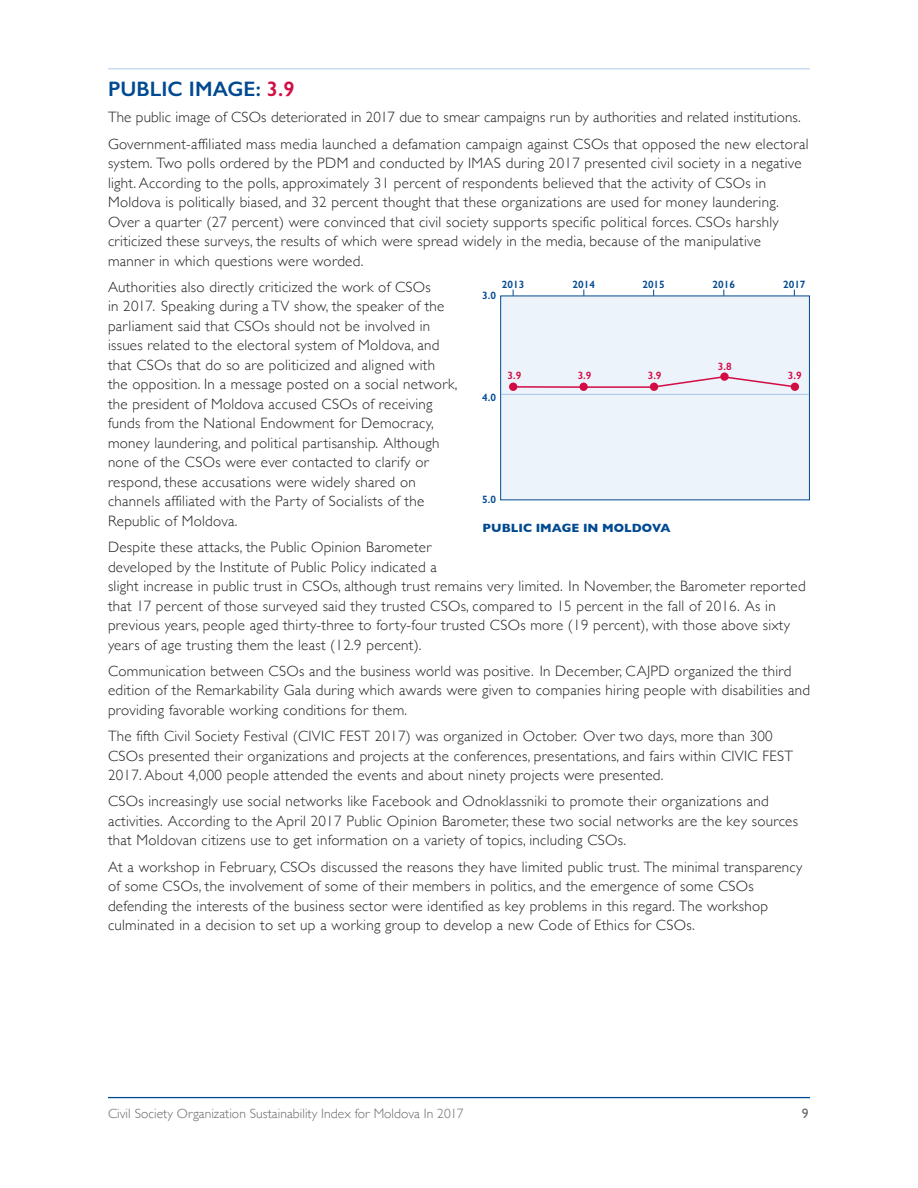
<style>
.page{position:relative;width:918px;height:1188px;background:#fff}
.page>*{position:absolute;margin:0;border:0;box-sizing:border-box;transform-origin:0 0}
.t1{font:600 21px "Gill Sans";letter-spacing:.005em;color:#014990}
.t2{font:300 15px/19.5px "Gill Sans";letter-spacing:.02em;color:#231f20}
.t3{font:300 13.5px "Gill Sans";letter-spacing:.005em;color:#69696c}
.t4{font:13.5px "Gill Sans";color:#69696c}
.t5{font:700 12.15px "Gill Sans";color:#014990}
.t6{font:600 10.65px "Gill Sans";color:#014990}
.t7{font:600 10.65px "Gill Sans";color:#d20d44}
.s1{color:#d20d44}
</style>
<div class="page">
<hr style="left:108px;top:1097px;width:702px;height:1px;background:#014990">
<div style="left:501px;top:296px;width:308px;height:204px;background:#edf3fa"></div>
<div style="left:500px;top:296px;width:310px;height:204px;border:1px solid #014990"></div>
<hr style="left:501px;top:394px;width:308px;height:1px;background:#afcae9">
<svg style="left:511px;top:376px;width:286px;height:12px"></svg>
<div style="left:791px;top:383px;width:8px;height:8px;background:#d20d44;border-radius:50%"></div>
<div style="left:720px;top:372px;width:9px;height:9px;background:#d20d44;border-radius:50%"></div>
<div style="left:650px;top:383px;width:8px;height:8px;background:#d20d44;border-radius:50%"></div>
<div style="left:579px;top:383px;width:9px;height:8px;background:#d20d44;border-radius:50%"></div>
<div style="left:509px;top:383px;width:8px;height:8px;background:#d20d44;border-radius:50%"></div>
<hr style="left:108px;top:68px;width:702px;height:1px;background:#afcae9">
<h1 class="t1" style="left:108px;top:76px;width:188px">PUBLIC IMAGE: <span class="s1">3.9</span></h1>
<p class="t2" style="left:108px;top:104px;width:702px;line-height:26.2px">The public image of CSOs deteriorated in 2017 due to smear campaigns run by authorities and related institutions.<br>Government-affiliated mass media launched a defamation campaign against CSOs that opposed the new electoral</p>
<p class="t2" style="left:108px;top:153px;width:695px">system. Two polls ordered by the PDM and conducted by IMAS during 2017 presented civil society in a negative light. According to the polls, approximately 31 percent of respondents believed that the activity of CSOs in Moldova is politically biased, and 32 percent thought that these organizations are used for money laundering.<br>Over a quarter (27 percent) were convinced that civil society supports specific political forces. CSOs harshly criticized these surveys, the results of which were spread widely in the media, because of the manipulative manner in which questions were worded.</p>
<p class="t2" style="left:108px;top:277px;width:351px">Authorities also directly criticized the work of CSOs<br>in 2017. Speaking during a TV show, the speaker of the parliament said that CSOs should not be involved in issues related to the electoral system of Moldova, and that CSOs that do so are politicized and aligned with the opposition. In a message posted on a social network, the president of Moldova accused CSOs of receiving funds from the National Endowment for Democracy, money laundering, and political partisanship. Although none of the CSOs were ever contacted to clarify or respond, these accusations were widely shared on channels affiliated with the Party of Socialists of the Republic of Moldova.</p>
<p class="t2" style="left:108px;top:537px;width:699px">Despite these attacks, the Public Opinion Barometer<br>developed by the Institute of Public Policy indicated a<br>slight increase in public trust in CSOs, although trust remains very limited. In November, the Barometer reported that 17 percent of those surveyed said they trusted CSOs, compared to 15 percent in the fall of 2016. As in previous years, people aged thirty-three to forty-four trusted CSOs more (19 percent), with those above sixty years of age trusting them the least (12.9 percent).</p>
<p class="t2" style="left:108px;top:661px;width:704px">Communication between CSOs and the business world was positive. In December, CAJPD organized the third edition of the Remarkability Gala during which awards were given to companies hiring people with disabilities and providing favorable working conditions for them.</p>
<p class="t2" style="left:108px;top:726px;width:686px">The fifth Civil Society Festival (CIVIC FEST 2017) was organized in October. Over two days, more than 300<br>CSOs presented their organizations and projects at the conferences, presentations, and fairs within CIVIC FEST<br>2017. About 4,000 people attended the events and about ninety projects were presented.</p>
<p class="t2" style="left:108px;top:791px;width:692px">CSOs increasingly use social networks like Facebook and Odnoklassniki to promote their organizations and activities. According to the April 2017 Public Opinion Barometer, these two social networks are the key sources that Moldovan citizens use to get information on a variety of topics, including CSOs.</p>
<p class="t2" style="left:108px;top:856px;width:696px">At a workshop in February, CSOs discussed the reasons they have limited public trust. The minimal transparency of some CSOs, the involvement of some of their members in politics, and the emergence of some CSOs defending the interests of the business sector were identified as key problems in this regard. The workshop culminated in a decision to set up a working group to develop a new Code of Ethics for CSOs.</p>
<p class="t6" style="left:502px;top:278px;width:24px">2013</p>
<p class="t6" style="left:573px;top:278px;width:24px">2014</p>
<p class="t6" style="left:642px;top:278px;width:24px">2015</p>
<p class="t6" style="left:713px;top:278px;width:24px">2016</p>
<p class="t6" style="left:783px;top:278px;width:24px">2017</p>
<p class="t6" style="left:482px;top:289px;width:15px">3.0</p>
<p class="t7" style="left:718px;top:360px;width:15px">3.8</p>
<p class="t7" style="left:508px;top:369px;width:15px">3.9</p>
<p class="t7" style="left:578px;top:369px;width:15px">3.9</p>
<p class="t7" style="left:648px;top:369px;width:15px">3.9</p>
<p class="t7" style="left:788px;top:369px;width:15px">3.9</p>
<p class="t6" style="left:482px;top:391px;width:15px">4.0</p>
<p class="t6" style="left:482px;top:493px;width:15px">5.0</p>
<p class="t5" style="left:483px;top:518px;width:189px">PUBLIC IMAGE IN MOLDOVA</p>
<p class="t3" style="left:108px;top:1103px;width:357px">Civil Society Organization Sustainability Index for Moldova In 2017</p>
<p class="t4" style="left:802px;top:1106px;width:8px">9</p>
</div>
